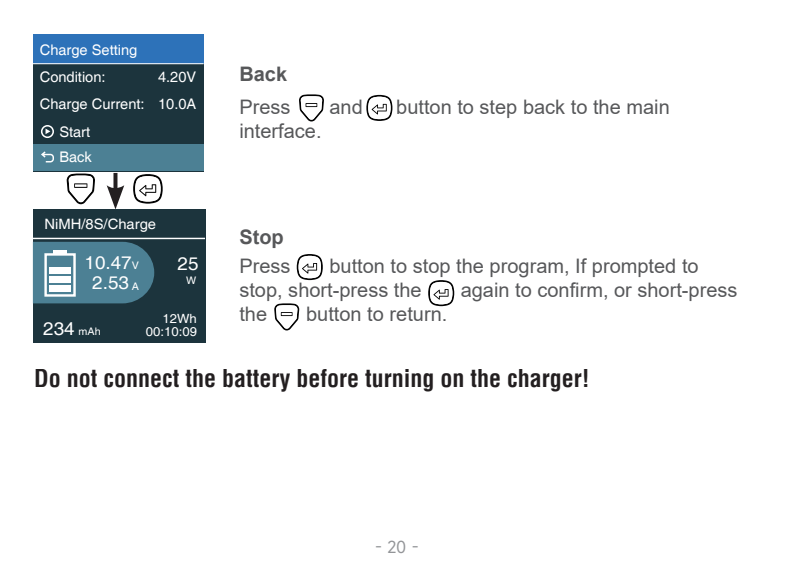
<style>
.page{position:relative;width:794px;height:567px;background:#fff}
.page>*{position:absolute;margin:0;border:0;box-sizing:border-box;transform-origin:0 0}
.t1{font:700 condensed 24px "Helvetica LT";color:#231f20}
.t2{font:20px/24px "Arial";color:#57585a}
.t3{font:700 20px "Arial";color:#57585a}
.t4{font:18.4px "Helvetica";color:#fff}
.t5{font:16px "Mi Sans";color:#939598}
.t6{font:14.8px/27.2px "Helvetica";color:#fff}
.t7{font:14.4px "Helvetica";color:#fff}
.t8{font:12.8px "Helvetica";color:#fff}
.t9{font:10.4px "Helvetica";color:#fff}
.s1{font-size:10.4px}
</style>
<div class="page">
<svg style="left:113px;top:173px;width:4px;height:12px"></svg>
<svg style="left:107px;top:185px;width:17px;height:24px"></svg>
<div style="left:33px;top:34px;width:171px;height:137px;background:#1c343d"></div>
<div style="left:33px;top:34px;width:171px;height:30px;background:#2d72b9"></div>
<hr style="left:33px;top:63px;width:171px;height:1px;background:#fff">
<div style="left:33px;top:144px;width:171px;height:27px;background:#4c8094"></div>
<svg style="left:41px;top:125px;width:13px;height:13px"></svg>
<svg style="left:41px;top:151px;width:13px;height:11px"></svg>
<svg style="left:366px;top:95px;width:27px;height:26px"></svg>
<svg style="left:299px;top:94px;width:25px;height:27px"></svg>
<svg style="left:296px;top:254px;width:27px;height:26px"></svg>
<svg style="left:428px;top:280px;width:26px;height:26px"></svg>
<svg style="left:274px;top:303px;width:25px;height:27px"></svg>
<svg style="left:133px;top:174px;width:30px;height:30px"></svg>
<svg style="left:66px;top:173px;width:29px;height:31px"></svg>
<div style="left:33px;top:209px;width:172px;height:134px;background:#1c343d"></div>
<svg style="left:33px;top:242px;width:121px;height:61px;background:#4a7c8f"></svg>
<div style="left:44px;top:253px;width:32px;height:44px;border:2px solid #fff"></div>
<hr style="left:53px;top:250px;width:14px;height:4px;background:#fff">
<div style="left:49px;top:285px;width:22px;height:6px;background:#fff"></div>
<div style="left:49px;top:276px;width:22px;height:6px;background:#fff"></div>
<div style="left:49px;top:267px;width:22px;height:6px;background:#fff"></div>
<hr style="left:33px;top:238px;width:172px;height:1px;background:#fff">
<p class="t6" style="left:40px;top:36px;width:99px">Charge Setting<br>Condition:</p>
<p class="t6" style="left:158px;top:64px;width:40px">4.20V</p>
<p class="t6" style="left:40px;top:91px;width:158px">Charge Current: 10.0A</p>
<p class="t6" style="left:59px;top:118px;width:32px">Start</p>
<p class="t6" style="left:59px;top:144px;width:34px">Back</p>
<p class="t7" style="left:44px;top:216px;width:113px">NiMH/8S/Charge</p>
<p class="t4" style="left:84px;top:252px;width:56px">10.47<span class="s1">V</span></p>
<p class="t4" style="left:178px;top:253px;width:22px">25</p>
<p class="t4" style="left:92px;top:272px;width:48px">2.53 <span class="s1">A</span></p>
<p class="t9" style="left:186px;top:274px;width:12px">W</p>
<p class="t8" style="left:162px;top:311px;width:36px">12Wh</p>
<p class="t4" style="left:43px;top:318px;width:59px">234 <span class="s1">mAh</span></p>
<p class="t8" style="left:146px;top:324px;width:53px">00:10:09</p>
<p class="t3" style="left:239px;top:60px;width:49px">Back</p>
<p class="t2" style="left:239px;top:94px;width:53px">Press</p>
<p class="t2" style="left:329px;top:94px;width:35px">and</p>
<p class="t2" style="left:396px;top:94px;width:275px">button to step back to the main</p>
<p class="t2" style="left:239px;top:118px;width:84px">interface.</p>
<p class="t3" style="left:239px;top:223px;width:46px">Stop</p>
<p class="t2" style="left:239px;top:254px;width:461px;text-indent:90px">button to stop the program, If prompted to stop, short-press the</p>
<p class="t2" style="left:239px;top:254px;width:53px">Press</p>
<p class="t2" style="left:461px;top:278px;width:278px">again to confirm, or short-press</p>
<p class="t2" style="left:239px;top:302px;width:29px">the</p>
<p class="t2" style="left:306px;top:302px;width:143px">button to return.</p>
<p class="t1" style="left:34px;top:363px;width:557px">Do not connect the battery before turning on the charger!</p>
<p class="t5" style="left:375px;top:536px;width:45px">- 20 -</p>
</div>
